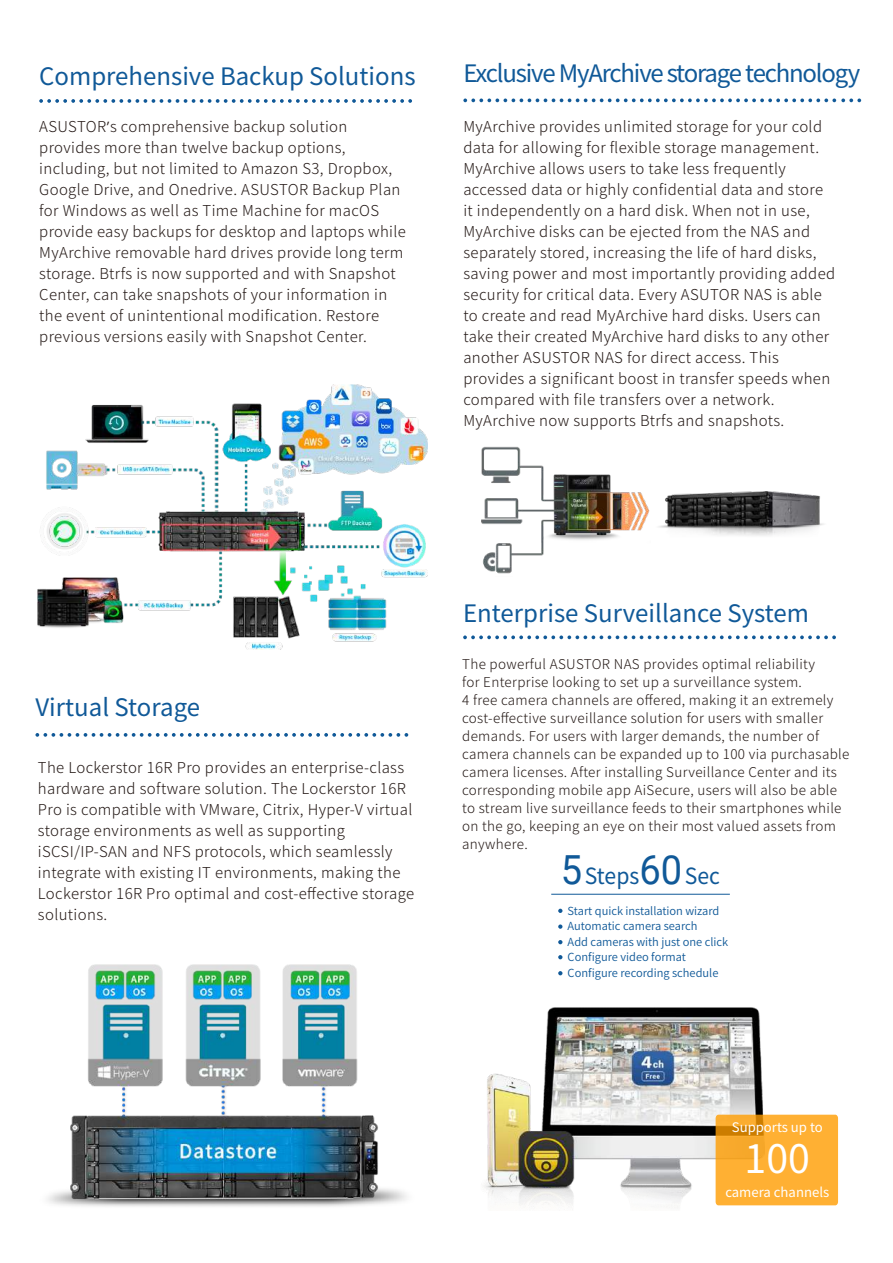
<style>
.page{position:relative;width:893px;height:1263px;background:#fff}
.page>*{position:absolute;margin:0;border:0;box-sizing:border-box;transform-origin:0 0}
.t1{font:39.3px "Noto Sans CJ Ktc";color:#fff}
.t2{font:24px "Noto Sans CJ Ktc";color:#105998}
.t3{font:24px "Noto Sans CJ Ktc";letter-spacing:-.05em;color:#105998}
.t4{font:22.2px "Noto Sans CJ Ktc";color:#105998;scale:.95 1}
.t5{font:300 15px/21px "Noto Sans CJ Ktc";letter-spacing:.025em;color:#231815}
.t6{font:300 13.5px/18px "Noto Sans CJ Ktc";letter-spacing:.025em;color:#231815}
.t7{font:13.2px "Noto Sans CJ Ktc";color:#fff}
.t8{font:600 11.1px/15.6px "Noto Sans CJ Ktc";color:#105998}
.s1{font-family:"Myriad Pro";font-weight:400}
.s2{font-family:"Roboto";font-size:40.05px}
</style>
<div class="page">
<svg style="left:463px;top:635px;width:373px;height:4px"></svg>
<svg style="left:35px;top:733px;width:373px;height:4px"></svg>
<svg style="left:39px;top:99px;width:373px;height:4px"></svg>
<svg style="left:558px;top:909px;width:4px;height:4px"></svg>
<svg style="left:558px;top:924px;width:4px;height:5px"></svg>
<svg style="left:558px;top:940px;width:4px;height:4px"></svg>
<svg style="left:558px;top:955px;width:4px;height:4px"></svg>
<svg style="left:558px;top:971px;width:4px;height:4px"></svg>
<hr style="left:551px;top:894px;width:179px;height:1px;background:#105998">
<img style="left:484px;top:1007px;width:292px;height:200px">
<svg style="left:716px;top:1115px;width:122px;height:90px;background:#fbac2f"></svg>
<svg style="left:463px;top:99px;width:398px;height:3px"></svg>
<img style="left:37px;top:385px;width:391px;height:264px">
<img style="left:47px;top:964px;width:360px;height:243px">
<img style="left:481px;top:446px;width:169px;height:128px">
<img style="left:659px;top:491px;width:165px;height:45px">
<h2 class="t2" style="left:39px;top:63px;width:378px">Comprehensive Backup Solutions</h2>
<p class="t5" style="left:39px;top:117px;width:368px">ASUSTOR<span class="s1">’</span>s comprehensive backup solution provides more than twelve backup options, including, but not limited to Amazon S3, Dropbox, Google Drive, and Onedrive. ASUSTOR Backup Plan for Windows as well as Time Machine for macOS provide easy backups for desktop and laptops while MyArchive removable hard drives provide long term storage. Btrfs is now supported and with Snapshot Center, can take snapshots of your information in the event of unintentional modification. Restore previous versions easily with Snapshot Center.</p>
<h2 class="t3" style="left:463px;top:60px;width:398px">Exclusive MyArchive storage technology</h2>
<p class="t5" style="left:463px;top:117px;width:373px">MyArchive provides unlimited storage for your cold data for allowing for flexible storage management.<br>MyArchive allows users to take less frequently accessed data or highly confidential data and store it independently on a hard disk. When not in use, MyArchive disks can be ejected from the NAS and separately stored, increasing the life of hard disks, saving power and most importantly providing added security for critical data. Every ASUTOR NAS is able to create and read MyArchive hard disks. Users can take their created MyArchive hard disks to any other another ASUSTOR NAS for direct access. This provides a significant boost in transfer speeds when compared with file transfers over a network.<br>MyArchive now supports Btrfs and snapshots.</p>
<h2 class="t2" style="left:35px;top:694px;width:166px">Virtual Storage</h2>
<p class="t5" style="left:38px;top:757px;width:378px">The Lockerstor 16R Pro provides an enterprise-class hardware and software solution. The Lockerstor 16R Pro is compatible with VMware, Citrix, Hyper-V virtual storage environments as well as supporting iSCSI/IP-SAN and NFS protocols, which seamlessly integrate with existing IT environments, making the Lockerstor 16R Pro optimal and cost-effective storage solutions.</p>
<h2 class="t2" style="left:463px;top:599px;width:347px">Enterprise Surveillance System</h2>
<p class="t6" style="left:462px;top:655px;width:389px">The powerful ASUSTOR NAS provides optimal reliability<br>for Enterprise looking to set up a surveillance system.<br>4 free camera channels are offered, making it an extremely cost-effective surveillance solution for users with smaller demands. For users with larger demands, the number of camera channels can be expanded up to 100 via purchasable camera licenses. After installing Surveillance Center and its corresponding mobile app AiSecure, users will also be able to stream live surveillance feeds to their smartphones while on the go, keeping an eye on their most valued assets from anywhere.</p>
<h3 class="t4" style="left:561px;top:863px;width:169px"><span class="s2">5</span>Steps<span class="s2">60</span>Sec</h3>
<p class="t8" style="left:568px;top:903px;width:162px">Start quick installation wizard<br>Automatic camera search<br>Add cameras with just one click<br>Configure video format<br>Configure recording schedule</p>
<p class="t7" style="left:732px;top:1119px;width:93px">Supports up to</p>
<h1 class="t1" style="left:745px;top:1137px;width:67px">100</h1>
<p class="t7" style="left:725px;top:1185px;width:105px">camera channels</p>
</div>
